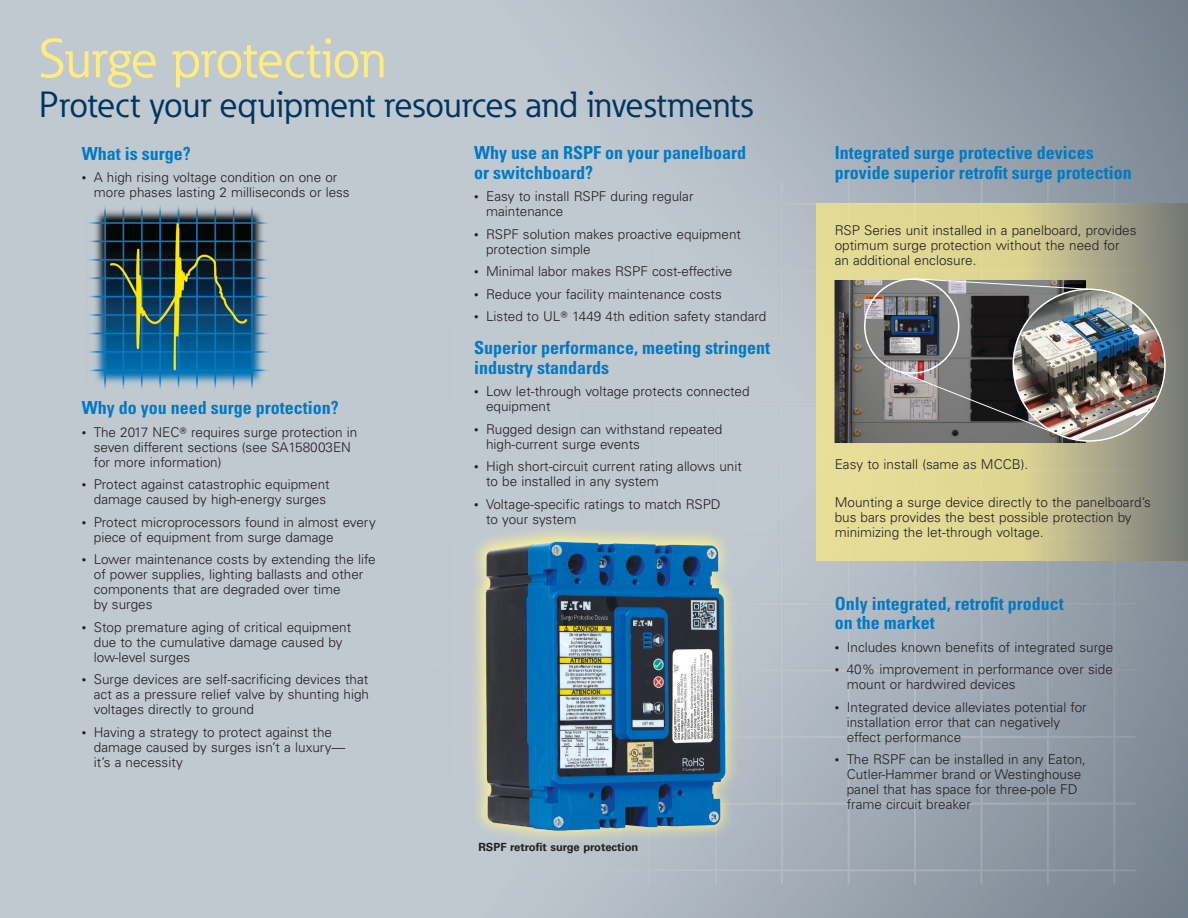
<style>
.page{position:relative;width:1188px;height:918px;background:#fff}
.page>*{position:absolute;margin:0;border:0;box-sizing:border-box;transform-origin:0 0}
.t1{font:54px "Eaton";letter-spacing:-.01em;color:#ffec7e}
.t2{font:36px "Eaton";letter-spacing:-.005em;color:#003560}
.t3{font:700 condensed 18px/19.5px "Univers LT Pro";color:#007ac3}
.t4{font:300 13.5px/15px "Univers LT Std";color:#231f20}
.t5{font:700 11.25px "Univers LT Std";color:#231f20}
.s1{font-size:9px}
.s2{font-family:"Universal Newswith Comm Pi";font-weight:400}
</style>
<div class="page">
<svg style="left:816px;top:204px;width:372px;height:356px"></svg>
<img style="left:82px;top:200px;width:193px;height:193px">
<img style="left:452px;top:518px;width:313px;height:351px">
<img style="left:835px;top:280px;width:251px;height:163px">
<img style="left:1013px;top:289px;width:152px;height:152px;border-radius:76px">
<svg style="left:914px;top:278px;width:176px;height:12px"></svg>
<svg style="left:900px;top:371px;width:156px;height:63px"></svg>
<h1 class="t1" style="left:39px;top:24px;width:348px">Surge protection</h1>
<h2 class="t2" style="left:39px;top:81px;width:716px">Protect your equipment resources and investments</h2>
<h3 class="t3" style="left:82px;top:144px;width:110px">What is surge?</h3>
<p class="t4" style="left:94px;top:170px;width:257px;text-indent:-12px"><span class="s1">•</span> A high rising voltage condition on one or more phases lasting 2 milliseconds or less</p>
<h3 class="t3" style="left:474px;top:143px;width:273px">Why use an RSPF on your panelboard or switchboard?</h3>
<p class="t4" style="left:486px;top:189px;width:209px;text-indent:-12px"><span class="s1">•</span> Easy to install RSPF during regular maintenance</p>
<p class="t4" style="left:486px;top:226px;width:257px;text-indent:-12px"><span class="s1">•</span> RSPF solution makes proactive equipment protection simple</p>
<p class="t4" style="left:474px;top:264px;width:260px"><span class="s1">•</span> Minimal labor makes RSPF cost-effective</p>
<p class="t4" style="left:474px;top:286px;width:249px"><span class="s1">•</span> Reduce your facility maintenance costs</p>
<p class="t4" style="left:474px;top:309px;width:294px"><span class="s1">•</span> Listed to UL<span class="s2">T</span> 1449 4th edition safety standard</p>
<h3 class="t3" style="left:474px;top:338px;width:297px">Superior performance, meeting stringent industry standards</h3>
<p class="t4" style="left:486px;top:384px;width:265px;text-indent:-12px"><span class="s1">•</span> Low let-through voltage protects connected equipment</p>
<p class="t4" style="left:486px;top:421px;width:238px;text-indent:-12px"><span class="s1">•</span> Rugged design can withstand repeated high-current surge events</p>
<p class="t4" style="left:486px;top:459px;width:257px;text-indent:-12px"><span class="s1">•</span> High short-circuit current rating allows unit to be installed in any system</p>
<p class="t4" style="left:486px;top:496px;width:236px;text-indent:-12px"><span class="s1">•</span> Voltage-specific ratings to match RSPD to your system</p>
<h3 class="t3" style="left:82px;top:398px;width:258px">Why do you need surge protection?</h3>
<p class="t4" style="left:94px;top:425px;width:265px;text-indent:-12px"><span class="s1">•</span> The 2017 NEC<span class="s2">T</span> requires surge protection in seven different sections (see SA158003EN for more information)</p>
<p class="t4" style="left:82px;top:477px;width:249px;text-align:right"><span class="s1">•</span> Protect against catastrophic equipment damage caused by high-energy surges</p>
<p class="t4" style="left:94px;top:515px;width:283px;text-indent:-12px"><span class="s1">•</span> Protect microprocessors found in almost every piece of equipment from surge damage</p>
<p class="t4" style="left:94px;top:552px;width:283px;text-indent:-12px"><span class="s1">•</span> Lower maintenance costs by extending the life of power supplies, lighting ballasts and other components that are degraded over time<br>by surges</p>
<p class="t4" style="left:94px;top:620px;width:259px;text-indent:-12px"><span class="s1">•</span> Stop premature aging of critical equipment due to the cumulative damage caused by low-level surges</p>
<p class="t4" style="left:94px;top:672px;width:277px;text-align:justify;text-indent:-12px"><span class="s1">•</span> Surge devices are self-sacrificing devices that act as a pressure relief valve by shunting high voltages directly to ground</p>
<p class="t4" style="left:94px;top:725px;width:253px;text-indent:-12px"><span class="s1">•</span> Having a strategy to protect against the damage caused by surges isn’t a luxury— it’s a necessity</p>
<p class="t5" style="left:479px;top:840px;width:161px">RSPF retrofit surge protection</p>
<h3 class="t3" style="left:835px;top:143px;width:298px">Integrated surge protective devices provide superior retrofit surge protection</h3>
<p class="t4" style="left:835px;top:223px;width:303px">RSP Series unit installed in a panelboard, provides optimum surge protection without the need for an additional enclosure.</p>
<p class="t4" style="left:835px;top:457px;width:195px">Easy to install (same as MCCB).</p>
<p class="t4" style="left:835px;top:495px;width:318px">Mounting a surge device directly to the panelboard’s bus bars provides the best possible protection by minimizing the let-through voltage.</p>
<h3 class="t3" style="left:835px;top:593px;width:230px">Only integrated, retrofit product on the market</h3>
<p class="t4" style="left:835px;top:639px;width:280px"><span class="s1">•</span> Includes known benefits of integrated surge</p>
<p class="t4" style="left:847px;top:662px;width:268px;text-indent:-12px"><span class="s1">•</span> 40% improvement in performance over side mount or hardwired devices</p>
<p class="t4" style="left:847px;top:699px;width:242px;text-indent:-12px"><span class="s1">•</span> Integrated device alleviates potential for installation error that can negatively effect performance</p>
<p class="t4" style="left:847px;top:752px;width:241px;text-indent:-12px"><span class="s1">•</span> The RSPF can be installed in any Eaton, Cutler-Hammer brand or Westinghouse panel that has space for three-pole FD frame circuit breaker</p>
</div>
